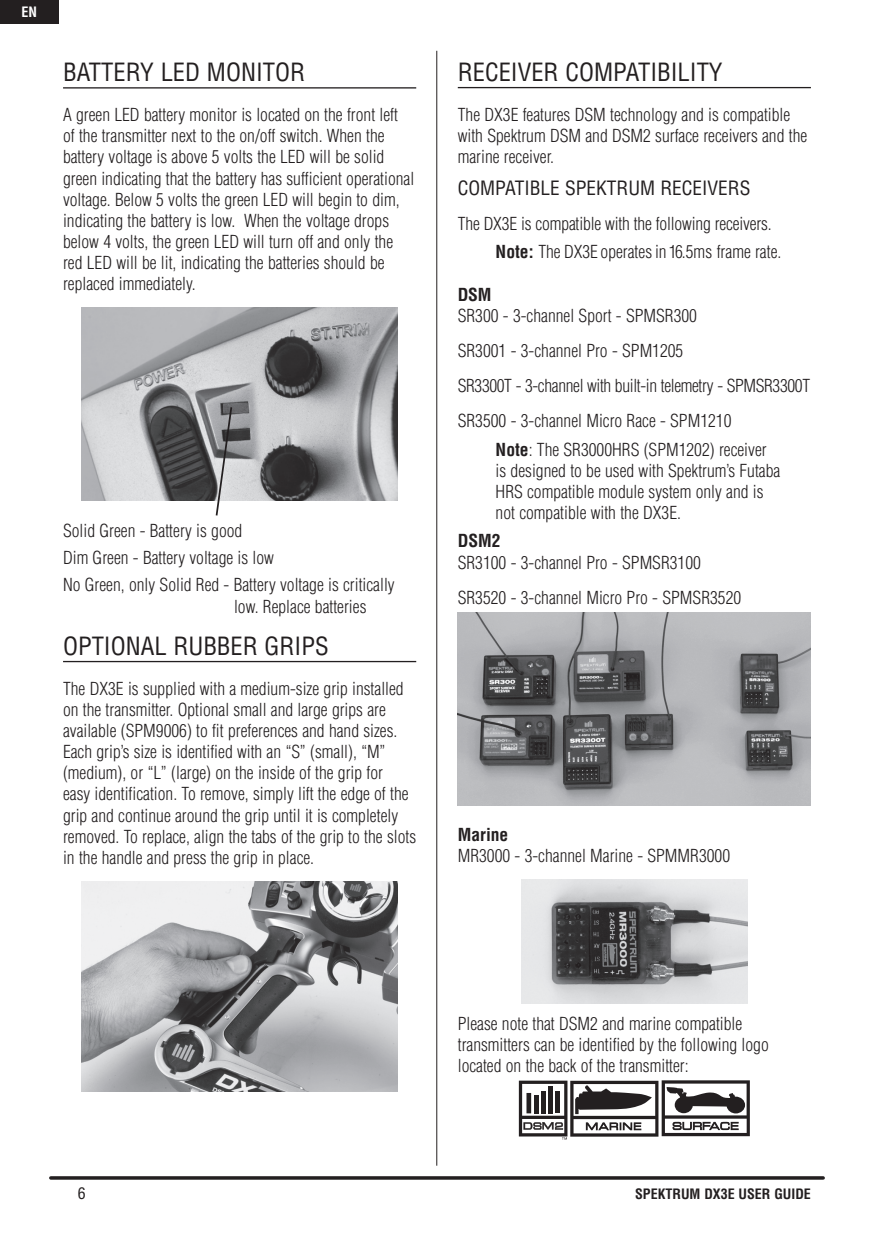
<style>
.page{position:relative;width:874px;height:1241px;background:#fff}
.page>*{position:absolute;margin:0;border:0;box-sizing:border-box;transform-origin:0 0}
.t1{font:condensed 24.5px "Helvetica LT Std";color:#231f20}
.t2{font:condensed 19.25px "Helvetica LT Std";color:#231f20}
.t3{font:300 condensed 17.5px/21px "Helvetica LT Std";color:#231f20}
.t4{font:700 condensed 17.5px "Helvetica LT Std";color:#231f20}
.t5{font:condensed 15.75px "Helvetica LT Std";color:#231f20}
.t6{font:700 condensed 14px "Helvetica LT Std";color:#231f20}
.t7{font:700 condensed 14px "Helvetica LT Std";color:#fff}
.s1{font-weight:700}
</style>
<div class="page">
<svg style="left:51px;top:1176px;width:771px;height:3px;background:#312d2e"></svg>
<hr style="left:436px;top:51px;width:1px;height:1114px;background:#231f20">
<hr style="left:63px;top:87px;width:353px;height:1px;background:#231f20">
<hr style="left:63px;top:660px;width:353px;height:2px;background:#231f20">
<img style="left:82px;top:307px;width:315px;height:193px">
<svg style="left:214px;top:405px;width:19px;height:111px;background:#a2a2a4"></svg>
<img style="left:82px;top:881px;width:315px;height:210px">
<hr style="left:457px;top:87px;width:353px;height:1px;background:#231f20">
<img style="left:457px;top:612px;width:353px;height:193px">
<img style="left:521px;top:879px;width:226px;height:124px">
<svg style="left:518px;top:1080px;width:231px;height:59px"></svg>
<div style="left:0;top:0;width:59px;height:23px;background:#231f20"></div>
<p class="t7" style="left:21px;top:3px;width:17px">EN</p>
<h1 class="t1" style="left:63px;top:57px;width:111px">BATTERY LED</h1>
<h1 class="t1" style="left:207px;top:57px;width:99px">MONITOR</h1>
<p class="t3" style="left:63px;top:104px;width:352px">A green LED battery monitor is located on the front left<br>of the transmitter next to the on/off switch. When the battery voltage is above 5 volts the LED will be solid green indicating that the battery has sufficient operational voltage. Below 5 volts the green LED will begin to dim, indicating the battery is low. When the voltage drops below 4 volts, the green LED will turn off and only the red LED will be lit, indicating the batteries should be replaced immediately.</p>
<p class="t3" style="left:63px;top:516px;width:333px;line-height:27.3px">Solid Green - Battery is good<br>Dim Green - Battery voltage is low<br>No Green, only Solid Red - Battery voltage is critically</p>
<p class="t3" style="left:234px;top:595px;width:134px">low. Replace batteries</p>
<h1 class="t1" style="left:63px;top:630px;width:12px">OPTI</h1>
<h1 class="t1" style="left:111px;top:630px;width:219px">ONAL RUBBER GRIPS</h1>
<p class="t3" style="left:63px;top:677px;width:354px">The DX3E is supplied with a medium-size grip installed on the transmitter. Optional small and large grips are available (SPM9006) to fit preferences and hand sizes.<br>Each grip’s size is identified with an “S” (small), “M” (medium), or “L” (large) on the inside of the grip for<br>easy identification. To remove, simply lift the edge of the grip and continue around the grip until it is completely removed. To replace, align the tabs of the grip to the slots in the handle and press the grip in place.</p>
<h1 class="t1" style="left:457px;top:56px;width:266px">RECEIVER COMPATI BI LITY</h1>
<p class="t3" style="left:457px;top:104px;width:351px">The DX3E features DSM technology and is compatible with Spektrum DSM and DSM2 surface receivers and the marine receiver.</p>
<p class="t2" style="left:457px;top:175px;width:294px">COMPATI BLE SPEKTRUM RECEIVERS</p>
<p class="t3" style="left:495px;top:209px;width:287px;line-height:28.7px;text-indent:-38px">The DX3E is compatible with the following receivers.<br><span class="s1">Note:</span> The DX3E operates in 16.5ms frame rate.</p>
<p class="t4" style="left:457px;top:283px;width:35px">DSM</p>
<p class="t3" style="left:457px;top:298px;width:353px;line-height:35px">SR300 - 3-channel Sport - SPMSR300<br>SR3001 - 3-channel Pro - SPM1205<br>SR3300T - 3-channel with built-in telemetry - SPMSR3300T SR3500 - 3-channel Micro Race - SPM1210</p>
<p class="t3" style="left:495px;top:438px;width:286px"><span class="s1">Note</span>: The SR3000HRS (SPM1202) receiver is designed to be used with Spektrum’s Futaba HRS compatible module system only and is not compatible with the DX3E.</p>
<p class="t4" style="left:457px;top:530px;width:44px">DSM2</p>
<p class="t3" style="left:457px;top:544px;width:285px;line-height:35px">SR3100 - 3-channel Pro - SPMSR3100<br>SR3520 - 3-channel Micro Pro - SPMSR3520</p>
<p class="t4" style="left:457px;top:823px;width:52px">Marine</p>
<p class="t3" style="left:457px;top:844px;width:274px">MR3000 - 3-channel Marine - SPMMR3000</p>
<p class="t3" style="left:457px;top:1012px;width:312px">Please note that DSM2 and marine compatible transmitters can be identified by the following logo located on the back of the transmitter:</p>
<p class="t5" style="left:78px;top:1183px;width:9px">6</p>
<p class="t6" style="left:634px;top:1185px;width:177px">SPEKTRUM DX3E USER GUIDE</p>
</div>
